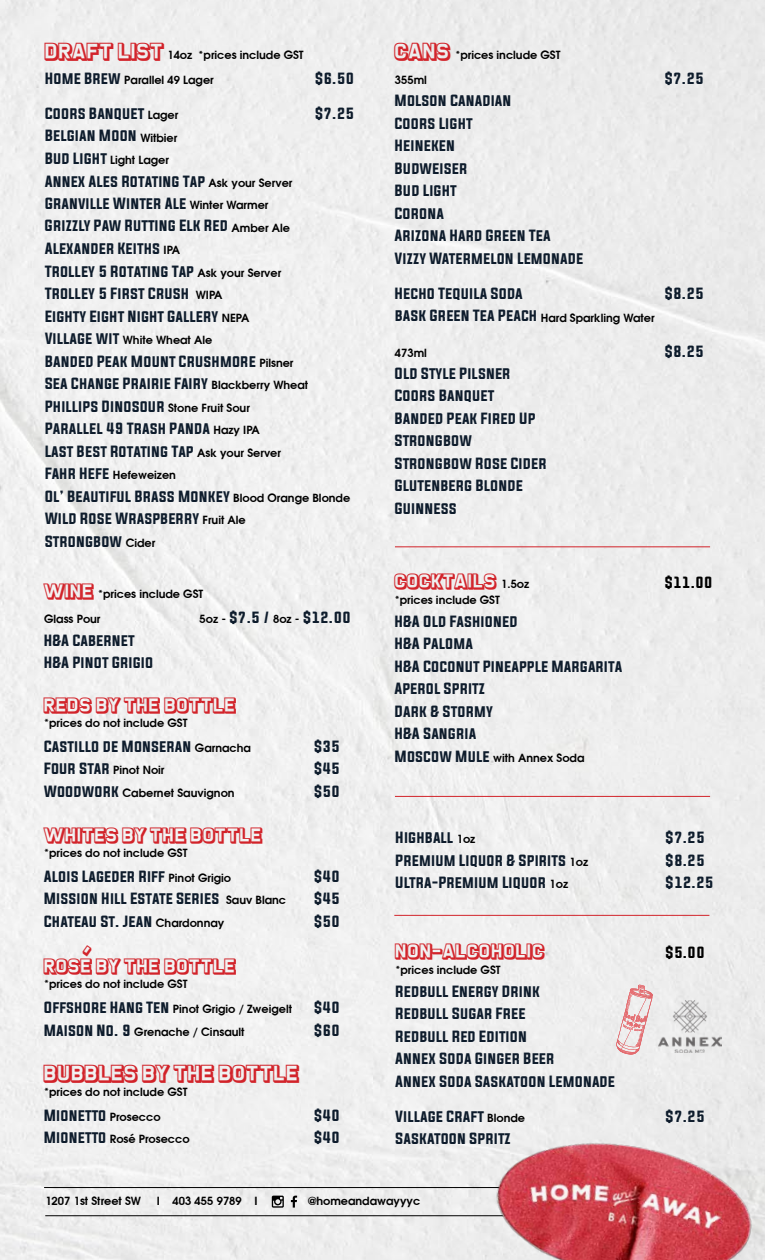
<style>
.page{position:relative;width:765px;height:1260px;background:#efefef}
.page>*{position:absolute;margin:0;border:0;box-sizing:border-box;transform-origin:0 0}
.t1{font:20px "San Marino Beach";color:#d2232a}
.t2{font:17.88px "San Marino Beach";color:#d2232a}
.t3{font:13.75px/22.5px "Evogria";color:#0e1c2c}
.t4{font:13.75px "Evogria";color:#000}
.t5{font:600 11.25px "Avant Garde";color:#000}
.s1{font-family:"San Marino Beach";font-weight:400;font-size:20px;color:#d2232a}
.s2{font-family:"Evogria";font-weight:400;font-size:13.75px;color:#0e1c2c}
.s3{font-family:"Avant Garde";font-weight:600;font-size:11.25px;color:#000}
.s4{font-family:"San Marino Beach";font-weight:400;font-size:17.88px;color:#d2232a}
</style>
<div class="page">
<svg style="left:272px;top:1196px;width:12px;height:12px"></svg>
<svg style="left:291px;top:1196px;width:6px;height:12px"></svg>
<hr style="left:44px;top:1187px;width:489px;height:1px;background:#000">
<hr style="left:45px;top:1215px;width:489px;height:1px;background:#000">
<img style="left:485px;top:1118px;width:280px;height:142px">
<hr style="left:395px;top:796px;width:315px;height:1px;background:#d2232a">
<hr style="left:395px;top:546px;width:315px;height:1px;background:#d2232a">
<hr style="left:394px;top:915px;width:315px;height:1px;background:#d2232a">
<svg style="left:82px;top:945px;width:11px;height:11px"></svg>
<p class="t5" style="left:45px;top:47px;width:260px"><span class="s1">DRAFT LIST</span> 14oz *prices include GST</p>
<p class="t5" style="left:45px;top:72px;width:170px"><span class="s2">HOME BREW</span> Parallel 49 Lager</p>
<p class="t3" style="left:315px;top:68px;width:41px">$6.50</p>
<p class="t3" style="left:45px;top:103px;width:135px">COORS BANQUET <span class="s3">Lager</span></p>
<p class="t3" style="left:315px;top:103px;width:41px">$7.25</p>
<p class="t3" style="left:45px;top:125px;width:134px">BELGIAN MOON <span class="s3">Witbier</span></p>
<p class="t5" style="left:45px;top:152px;width:126px"><span class="s2">BUD LIGHT</span> Light Lager</p>
<p class="t3" style="left:45px;top:170px;width:249px">ANNEX ALES ROTATING TAP <span class="s3">Ask your Server<br></span>GRANVILLE WINTER ALE <span class="s3">Winter Warmer<br></span>GRIZZLY PAW RUTTING ELK RED <span class="s3">Amber Ale<br></span>ALEXANDER KEITHS <span class="s3">IPA<br></span>TROLLEY 5 ROTATING TAP <span class="s3">Ask your Server<br></span>TROLLEY 5 FIRST CRUSH <span class="s3">WIPA<br></span>EIGHTY EIGHT NIGHT GALLERY <span class="s3">NEPA</span></p>
<p class="t5" style="left:45px;top:332px;width:169px"><span class="s2">VILLAGE WIT</span> White Wheat Ale</p>
<p class="t3" style="left:45px;top:350px;width:265px">BANDED PEAK MOUNT CRUSHMORE <span class="s3">Pilsner </span>SEA CHANGE PRAIRIE FAIRY <span class="s3">Blackberry Wheat </span>PHILLIPS DINOSOUR <span class="s3">Stone Fruit Sour </span>PARALLEL 49 TRASH PANDA <span class="s3">Hazy IPA<br></span>LAST BEST ROTATING TAP <span class="s3">Ask your Server</span></p>
<p class="t5" style="left:45px;top:467px;width:133px"><span class="s2">FAHR HEFE</span> Hefeweizen</p>
<p class="t3" style="left:45px;top:485px;width:307px">OL’ BEAUTIFUL BRASS MONKEY <span class="s3">Blood Orange Blonde<br></span>WILD ROSE WRASPBERRY <span class="s3">Fruit Ale<br></span>STRONGBOW <span class="s3">Cider</span></p>
<p class="t5" style="left:44px;top:587px;width:161px"><span class="s4">WINE</span> *prices include GST</p>
<p class="t5" style="left:44px;top:612px;width:58px">Glass Pour</p>
<p class="t3" style="left:200px;top:607px;width:153px"><span class="s3">5oz -</span> $7.5 / <span class="s3">8oz -</span> $12.00</p>
<p class="t3" style="left:44px;top:629px;width:111px">H&amp;A CABERNET<br>H&amp;A PINOT GRIGIO</p>
<h2 class="t2" style="left:44px;top:696px;width:194px">REDS BY THE BOTTLE</h2>
<p class="t5" style="left:44px;top:715px;width:145px">*prices do not include GST</p>
<p class="t3" style="left:44px;top:735px;width:208px">CASTILLO DE MONSERAN <span class="s3">Garnacha</span></p>
<p class="t3" style="left:314px;top:735px;width:27px">$35</p>
<p class="t5" style="left:44px;top:763px;width:122px"><span class="s2">FOUR STAR</span> Pinot Noir</p>
<p class="t3" style="left:314px;top:758px;width:27px">$45</p>
<p class="t5" style="left:44px;top:785px;width:192px"><span class="s2">WOODWORK</span> Cabernet Sauvignon</p>
<p class="t3" style="left:314px;top:780px;width:27px">$50</p>
<h2 class="t2" style="left:44px;top:826px;width:220px">WHITES BY THE BOTTLE</h2>
<p class="t5" style="left:44px;top:845px;width:145px">*prices do not include GST</p>
<p class="t3" style="left:44px;top:866px;width:189px">ALOIS LAGEDER RIFF <span class="s3">Pinot Grigio</span></p>
<p class="t3" style="left:314px;top:866px;width:27px">$40</p>
<p class="t3" style="left:44px;top:888px;width:244px">MISSION HILL ESTATE SERIES <span class="s3">Sauv Blanc</span></p>
<p class="t3" style="left:314px;top:888px;width:27px">$45</p>
<p class="t3" style="left:44px;top:911px;width:182px">CHATEAU ST. JEAN <span class="s3">Chardonnay</span></p>
<p class="t3" style="left:314px;top:911px;width:27px">$50</p>
<h2 class="t2" style="left:44px;top:958px;width:194px">ROSE BY THE BOTTLE</h2>
<p class="t5" style="left:44px;top:977px;width:145px">*prices do not include GST</p>
<p class="t5" style="left:44px;top:1002px;width:250px"><span class="s2">OFFSHORE HANG TEN</span> Pinot Grigio / Zweigelt</p>
<p class="t3" style="left:314px;top:997px;width:27px">$40</p>
<p class="t5" style="left:44px;top:1024px;width:202px"><span class="s2">MAISON NO. 9</span> Grenache / Cinsault</p>
<p class="t3" style="left:314px;top:1020px;width:27px">$60</p>
<h1 class="t1" style="left:44px;top:1064px;width:257px">BUBBLES BY THE BOTTLE</h1>
<p class="t5" style="left:44px;top:1084px;width:145px">*prices do not include GST</p>
<p class="t3" style="left:44px;top:1105px;width:118px">MIONETTO <span class="s3">Prosecco</span></p>
<p class="t3" style="left:314px;top:1105px;width:27px">$40</p>
<p class="t5" style="left:44px;top:1132px;width:147px"><span class="s2">MIONETTO</span> Rosé Prosecco</p>
<p class="t3" style="left:314px;top:1127px;width:27px">$40</p>
<p class="t5" style="left:395px;top:47px;width:167px"><span class="s1">CANS</span> *prices include GST</p>
<p class="t5" style="left:395px;top:72px;width:34px">355ml</p>
<p class="t3" style="left:665px;top:68px;width:41px">$7.25</p>
<p class="t3" style="left:395px;top:90px;width:190px">MOLSON CANADIAN<br>COORS LIGHT<br>HEINEKEN<br>BUDWEISER<br>BUD LIGHT<br>CORONA<br>ARIZONA HARD GREEN TEA<br>VIZZY WATERMELON LEMONADE</p>
<p class="t3" style="left:395px;top:283px;width:130px">HECHO TEQUILA SODA</p>
<p class="t3" style="left:665px;top:283px;width:41px">$8.25</p>
<p class="t5" style="left:395px;top:310px;width:261px"><span class="s2">BASK GREEN TEA PEACH</span> Hard Sparkling Water</p>
<p class="t5" style="left:395px;top:345px;width:34px">473ml</p>
<p class="t3" style="left:665px;top:340px;width:41px">$8.25</p>
<p class="t3" style="left:395px;top:363px;width:154px">OLD STYLE PILSNER<br>COORS BANQUET<br>BANDED PEAK FIRED UP<br>STRONGBOW<br>STRONGBOW ROSE CIDER<br>GLUTENBERG BLONDE<br>GUINNESS</p>
<h2 class="t2" style="left:395px;top:573px;width:136px">COCKTAILS <span class="s3">1.5oz</span></h2>
<p class="t4" style="left:665px;top:573px;width:49px">$11.00</p>
<p class="t5" style="left:395px;top:593px;width:107px">*prices include GST</p>
<p class="t3" style="left:395px;top:610px;width:229px">H&amp;A OLD FASHIONED<br>H&amp;A PALOMA<br>H&amp;A COCONUT PINEAPPLE MARGARITA<br>APEROL SPRITZ<br>DARK &amp; STORMY<br>H&amp;A SANGRIA</p>
<p class="t5" style="left:395px;top:750px;width:191px"><span class="s2">MOSCOW MULE</span> with Annex Soda</p>
<p class="t3" style="left:396px;top:827px;width:81px">HIGHBALL <span class="s3">1oz</span></p>
<p class="t3" style="left:666px;top:827px;width:41px">$7.25</p>
<p class="t3" style="left:396px;top:850px;width:194px">PREMIUM LIQUOR &amp; SPIRITS <span class="s3">1oz</span></p>
<p class="t3" style="left:666px;top:850px;width:41px">$8.25</p>
<p class="t3" style="left:396px;top:872px;width:174px">ULTRA-PREMIUM LIQUOR <span class="s3">1oz</span></p>
<p class="t3" style="left:666px;top:872px;width:49px">$12.25</p>
<h2 class="t2" style="left:396px;top:943px;width:151px">NON-ALCOHOLIC</h2>
<p class="t4" style="left:666px;top:943px;width:41px">$5.00</p>
<p class="t5" style="left:396px;top:963px;width:107px">*prices include GST</p>
<p class="t3" style="left:396px;top:981px;width:221px">REDBULL ENERGY DRINK<br>REDBULL SUGAR FREE<br>REDBULL RED EDITION<br>ANNEX SODA GINGER BEER<br>ANNEX SODA SASKATOON LEMONADE</p>
<p class="t3" style="left:396px;top:1106px;width:131px">VILLAGE CRAFT <span class="s3">Blonde</span></p>
<p class="t3" style="left:666px;top:1106px;width:41px">$7.25</p>
<p class="t3" style="left:396px;top:1128px;width:117px">SASKATOON SPRITZ</p>
<p class="t5" style="left:45px;top:1194px;width:97px">1207 1st Street SW</p>
<p class="t5" style="left:157px;top:1194px;width:102px">I 403 455 9789 I</p>
<p class="t5" style="left:308px;top:1194px;width:114px">@homeandawayyyc</p>
</div>
